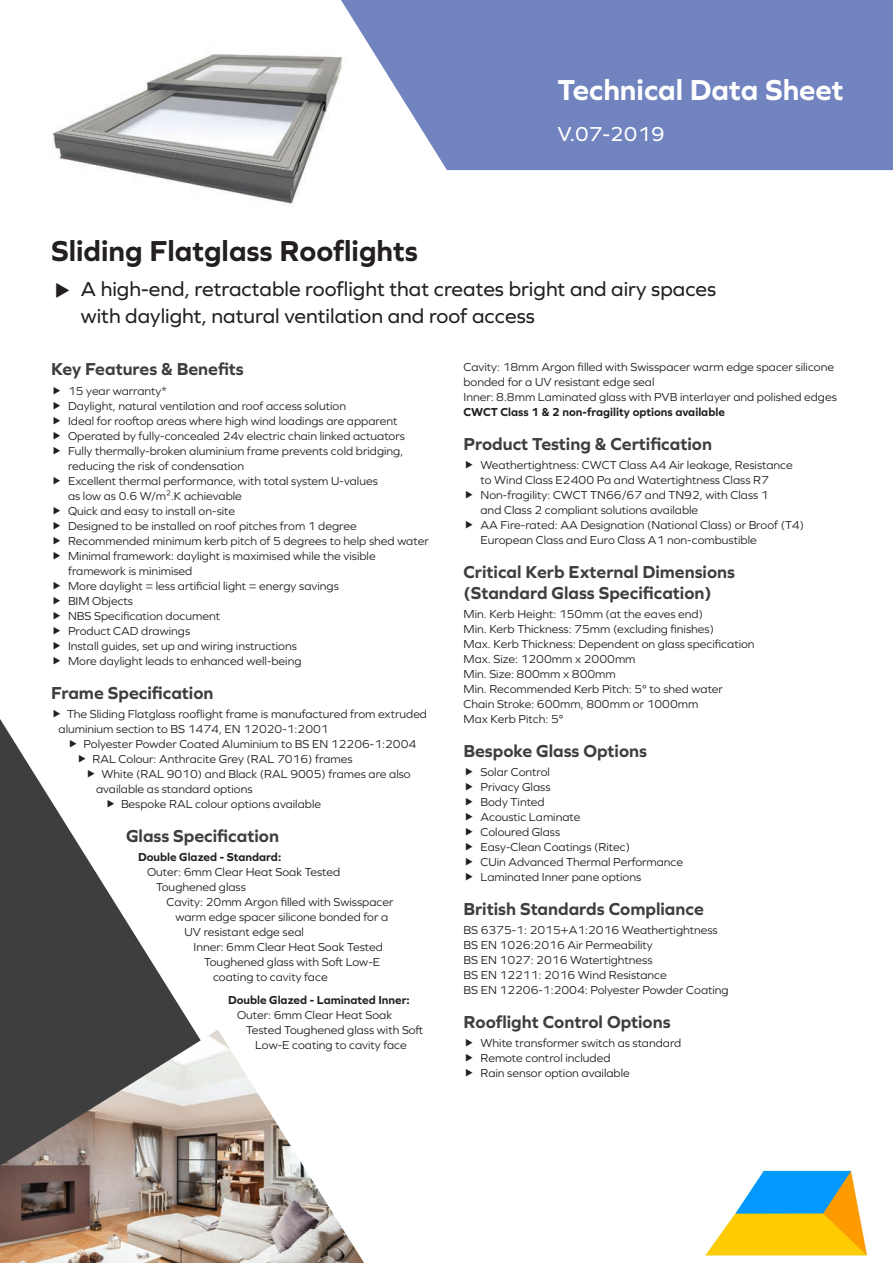
<style>
.page{position:relative;width:893px;height:1263px;background:#fff}
.page>*{position:absolute;margin:0;border:0;box-sizing:border-box;transform-origin:0 0}
.t1{font:700 30px "Graphie";color:#231f20}
.t2{font:700 30px "Graphie";color:#fff}
.t3{font:21px/27px "Graphie";color:#231f20}
.t4{font:21px "Graphie";color:#fff}
.t5{font:700 18px "Graphie";color:#3e3e3f}
.t6{font:12px/15px "Graphie";color:#231f20}
.t7{font:700 12px "Graphie";color:#231f20}
</style>
<div class="page">
<img style="left:52px;top:54px;width:289px;height:152px">
<svg style="left:341px;top:0;width:552px;height:170px;background:#8192c6"></svg>
<svg style="left:0;top:719px;width:194px;height:311px"></svg>
<img style="left:0;top:1030px;width:364px;height:233px">
<img style="left:705px;top:1170px;width:163px;height:86px">
<svg style="left:70px;top:740px;width:7px;height:7px"></svg>
<svg style="left:79px;top:755px;width:7px;height:7px"></svg>
<svg style="left:88px;top:770px;width:7px;height:7px"></svg>
<svg style="left:108px;top:800px;width:6px;height:7px"></svg>
<p class="t2" style="left:558px;top:72px;width:287px">Technical Data Sheet</p>
<p class="t4" style="left:558px;top:122px;width:109px">V.07-2019</p>
<p class="t1" style="left:51px;top:233px;width:368px">Sliding Flatglass Rooflights</p>
<p class="t3" style="left:81px;top:275px;width:637px">A high-end, retractable rooflight that creates bright and airy spaces with daylight, natural ventilation and roof access</p>
<p class="t5" style="left:51px;top:359px;width:194px">Key Features &amp; Benefits</p>
<p class="t6" style="left:68px;top:383px;width:100px">15 year warranty*</p>
<p class="t6" style="left:68px;top:398px;width:280px">Daylight, natural ventilation and roof access solution</p>
<p class="t6" style="left:68px;top:413px;width:331px">Ideal for rooftop areas where high wind loadings are apparent</p>
<p class="t6" style="left:68px;top:428px;width:338px">Operated by fully-concealed 24v electric chain linked actuators</p>
<p class="t6" style="left:68px;top:443px;width:337px">Fully thermally-broken aluminium frame prevents cold bridging, reducing the risk of condensation</p>
<p class="t6" style="left:68px;top:473px;width:311px">Excellent thermal performance, with total system U-values as low as 0.6 W/m².K achievable</p>
<p class="t6" style="left:68px;top:503px;width:169px">Quick and easy to install on-site</p>
<p class="t6" style="left:68px;top:518px;width:290px">Designed to be installed on roof pitches from 1 degree</p>
<p class="t6" style="left:68px;top:533px;width:362px">Recommended minimum kerb pitch of 5 degrees to help shed water</p>
<p class="t6" style="left:68px;top:548px;width:309px">Minimal framework: daylight is maximised while the visible framework is minimised</p>
<p class="t6" style="left:68px;top:578px;width:272px">More daylight = less artificial light = energy savings</p>
<p class="t6" style="left:68px;top:593px;width:67px">BIM Objects</p>
<p class="t6" style="left:68px;top:608px;width:153px">NBS Specification document</p>
<p class="t6" style="left:68px;top:623px;width:124px">Product CAD drawings</p>
<p class="t6" style="left:68px;top:638px;width:230px">Install guides, set up and wiring instructions</p>
<p class="t6" style="left:68px;top:653px;width:235px">More daylight leads to enhanced well-being</p>
<p class="t5" style="left:51px;top:682px;width:164px">Frame Specification</p>
<p class="t6" style="left:59px;top:706px;width:370px;text-indent:8px">The Sliding Flatglass rooflight frame is manufactured from extruded aluminium section to BS 1474, EN 12020-1:2001</p>
<p class="t6" style="left:83px;top:736px;width:334px">Polyester Powder Coated Aluminium to BS EN 12206-1:2004</p>
<p class="t6" style="left:92px;top:751px;width:262px">RAL Colour: Anthracite Grey (RAL 7016) frames</p>
<p class="t6" style="left:96px;top:766px;width:316px;text-indent:5px">White (RAL 9010) and Black (RAL 9005) frames are also available as standard options</p>
<p class="t6" style="left:121px;top:796px;width:202px">Bespoke RAL colour options available</p>
<p class="t5" style="left:126px;top:825px;width:154px">Glass Specification</p>
<p class="t7" style="left:138px;top:850px;width:145px">Double Glazed - Standard:</p>
<p class="t6" style="left:156px;top:864px;width:186px;text-indent:-9px">Outer: 6mm Clear Heat Soak Tested<br>Toughened glass</p>
<p class="t6" style="left:167px;top:894px;width:228px">Cavity: 20mm Argon filled with Swisspacer</p>
<p class="t6" style="left:176px;top:909px;width:214px">warm edge spacer silicone bonded for a</p>
<p class="t6" style="left:185px;top:924px;width:121px">UV resistant edge seal</p>
<p class="t6" style="left:194px;top:939px;width:191px">Inner: 6mm Clear Heat Soak Tested</p>
<p class="t6" style="left:204px;top:954px;width:178px">Toughened glass with Soft Low-E</p>
<p class="t6" style="left:213px;top:969px;width:116px">coating to cavity face</p>
<p class="t7" style="left:228px;top:993px;width:183px">Double Glazed - Laminated Inner:</p>
<p class="t6" style="left:237px;top:1007px;width:157px">Outer: 6mm Clear Heat Soak</p>
<p class="t6" style="left:246px;top:1022px;width:179px">Tested Toughened glass with Soft</p>
<p class="t6" style="left:255px;top:1037px;width:153px">Low-E coating to cavity face</p>
<p class="t6" style="left:463px;top:359px;width:372px">Cavity: 18mm Argon filled with Swisspacer warm edge spacer silicone bonded for a UV resistant edge seal</p>
<p class="t6" style="left:463px;top:389px;width:375px">Inner: 8.8mm Laminated glass with PVB interlayer and polished edges</p>
<p class="t7" style="left:463px;top:405px;width:263px">CWCT Class 1 &amp; 2 non-fragility options available</p>
<p class="t5" style="left:463px;top:433px;width:250px">Product Testing &amp; Certification</p>
<p class="t6" style="left:480px;top:457px;width:314px">Weathertightness: CWCT Class A4 Air leakage, Resistance to Wind Class E2400 Pa and Watertightness Class R7</p>
<p class="t6" style="left:480px;top:487px;width:290px">Non-fragility: CWCT TN66/67 and TN92, with Class 1 and Class 2 compliant solutions available</p>
<p class="t6" style="left:480px;top:517px;width:325px">AA Fire-rated: AA Designation (National Class) or Broof (T4)<br>European Class and Euro Class A1 non-combustible</p>
<p class="t5" style="left:463px;top:561px;width:273px">Critical Kerb External Dimensions</p>
<p class="t5" style="left:463px;top:582px;width:250px">(Standard Glass Specification)</p>
<p class="t6" style="left:463px;top:606px;width:241px">Min. Kerb Height: 150mm (at the eaves end)</p>
<p class="t6" style="left:463px;top:621px;width:252px">Min. Kerb Thickness: 75mm (excluding finishes)</p>
<p class="t6" style="left:463px;top:636px;width:293px">Max. Kerb Thickness: Dependent on glass specification</p>
<p class="t6" style="left:463px;top:651px;width:174px">Max. Size: 1200mm x 2000mm</p>
<p class="t6" style="left:463px;top:666px;width:154px">Min. Size: 800mm x 800mm</p>
<p class="t6" style="left:463px;top:681px;width:261px">Min. Recommended Kerb Pitch: 5° to shed water</p>
<p class="t6" style="left:463px;top:696px;width:236px">Chain Stroke: 600mm, 800mm or 1000mm</p>
<p class="t6" style="left:463px;top:711px;width:101px">Max Kerb Pitch: 5°</p>
<p class="t5" style="left:463px;top:740px;width:185px">Bespoke Glass Options</p>
<p class="t6" style="left:480px;top:764px;width:71px">Solar Control</p>
<p class="t6" style="left:480px;top:779px;width:72px">Privacy Glass</p>
<p class="t6" style="left:480px;top:794px;width:66px">Body Tinted</p>
<p class="t6" style="left:480px;top:809px;width:101px">Acoustic Laminate</p>
<p class="t6" style="left:480px;top:824px;width:81px">Coloured Glass</p>
<p class="t6" style="left:480px;top:839px;width:151px">Easy-Clean Coatings (Ritec)</p>
<p class="t6" style="left:480px;top:854px;width:204px">CUin Advanced Thermal Performance</p>
<p class="t6" style="left:480px;top:869px;width:162px">Laminated Inner pane options</p>
<p class="t5" style="left:463px;top:898px;width:242px">British Standards Compliance</p>
<p class="t6" style="left:463px;top:922px;width:256px">BS 6375-1: 2015+A1:2016 Weathertightness</p>
<p class="t6" style="left:463px;top:937px;width:191px">BS EN 1026:2016 Air Permeability</p>
<p class="t6" style="left:463px;top:952px;width:191px">BS EN 1027: 2016 Watertightness</p>
<p class="t6" style="left:463px;top:967px;width:205px">BS EN 12211: 2016 Wind Resistance</p>
<p class="t6" style="left:463px;top:982px;width:267px">BS EN 12206-1:2004: Polyester Powder Coating</p>
<p class="t5" style="left:463px;top:1011px;width:209px">Rooflight Control Options</p>
<p class="t6" style="left:480px;top:1035px;width:202px">White transformer switch as standard</p>
<p class="t6" style="left:480px;top:1050px;width:132px">Remote control included</p>
<p class="t6" style="left:480px;top:1065px;width:151px">Rain sensor option available</p>
</div>
